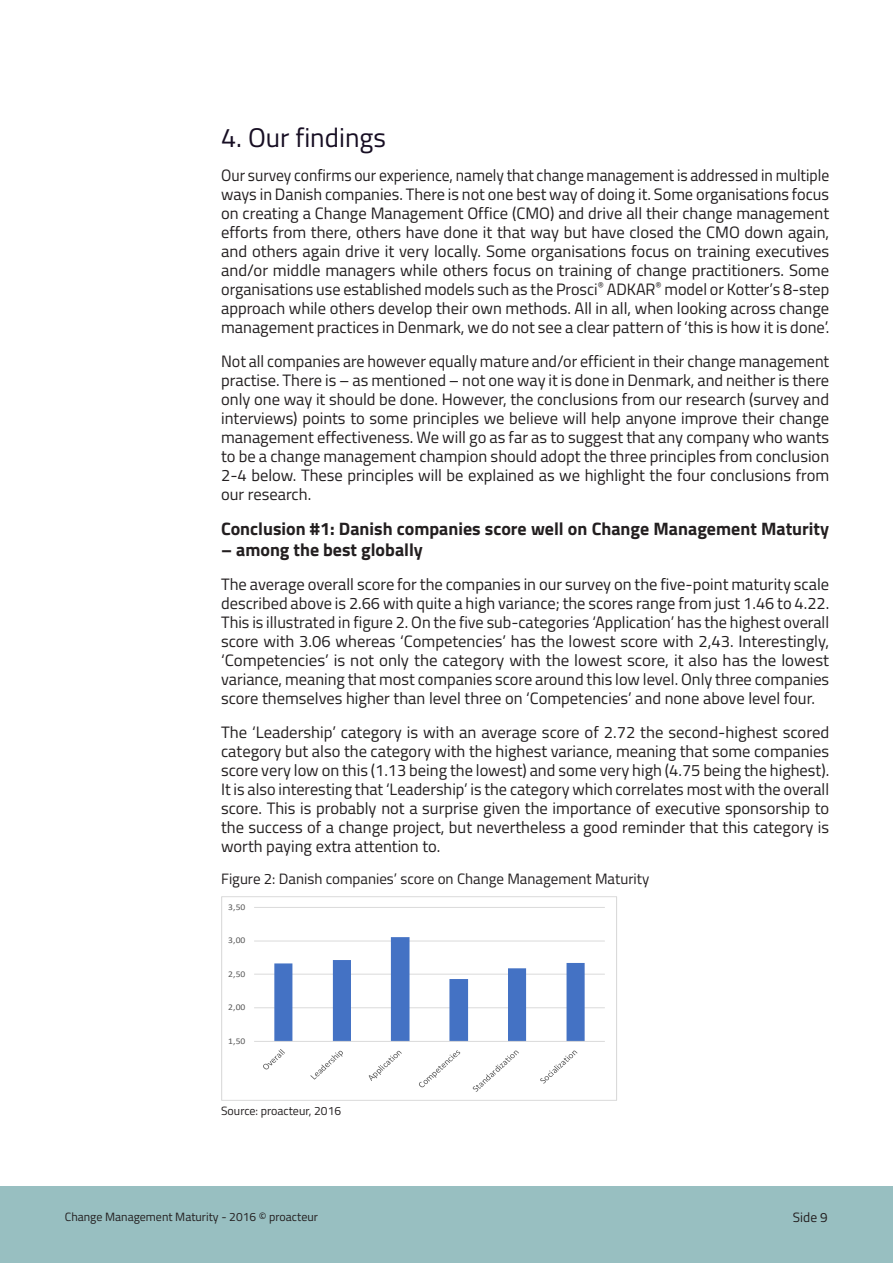
<style>
.page{position:relative;width:893px;height:1263px;background:#fff}
.page>*{position:absolute;margin:0;border:0;box-sizing:border-box;transform-origin:0 0}
.Overskrift{font:27px "Titillium Web";color:#170e23}
.List_Paragraph{font:700 18px "Titillium Web";color:#231f20}
.List_Paragraph-2{font:16.5px/18.9px "Titillium Web";color:#231f20;text-align:justify}
.List_Paragraph-3{font:16.5px/19px "Titillium Web";color:#231f20;text-align:justify;scale:.95 1}
.List_Paragraph-4{font:15px "Titillium Web";color:#231f20}
.t1{font:13.5px "Titillium Web";color:#231f20}
.List_Paragraph-5{font:12px "Titillium Web";color:#231f20}
.t2{font:8.7px "Calibri";letter-spacing:-.005em;color:#595959;scale:1.09 1}
</style>
<div class="page">
<div style="left:0;top:1186px;width:893px;height:77px;background:#98bfc1"></div>
<hr style="left:254px;top:1007px;width:351px;height:1px;background:#d9d9d9">
<hr style="left:254px;top:974px;width:351px;height:1px;background:#d9d9d9">
<hr style="left:254px;top:940px;width:351px;height:1px;background:#d9d9d9">
<hr style="left:254px;top:907px;width:351px;height:1px;background:#d9d9d9">
<svg style="left:274px;top:937px;width:311px;height:104px"></svg>
<hr style="left:254px;top:1041px;width:351px;height:1px;background:#d9d9d9">
<svg style="left:263px;top:1049px;width:22px;height:21px"></svg>
<svg style="left:310px;top:1050px;width:33px;height:30px"></svg>
<svg style="left:368px;top:1050px;width:34px;height:31px"></svg>
<svg style="left:419px;top:1050px;width:42px;height:38px"></svg>
<svg style="left:472px;top:1050px;width:47px;height:42px"></svg>
<svg style="left:540px;top:1050px;width:38px;height:34px"></svg>
<div style="left:221px;top:896px;width:396px;height:204px;border:1px solid #d9d9d9"></div>
<p class="Overskrift" style="left:221px;top:118px;width:166px">4. Our findings</p>
<p class="List_Paragraph-3" style="left:221px;top:165px;width:642px">Our survey confirms our experience, namely that change management is addressed in multiple ways in Danish companies. There is not one best way of doing it. Some organisations focus on creating a Change Management Office (CMO) and drive all their change management efforts from there, others have done it that way but have closed the CMO down again, and others again drive it very locally. Some organisations focus on training executives and/or middle managers while others focus on training of change practitioners. Some organisations use established models such as the Prosci<sup>®</sup> ADKAR<sup>®</sup> model or Kotter’s 8-step approach while others develop their own methods. All in all, when looking across change management practices in Denmark, we do not see a clear pattern of ‘this is how it is done’.</p>
<p class="List_Paragraph-2" style="left:221px;top:351px;width:610px">Not all companies are however equally mature and/or efficient in their change management practise. There is – as mentioned – not one way it is done in Denmark, and neither is there only one way it should be done. However, the conclusions from our research (survey and interviews) points to some principles we believe will help anyone improve their change management effectiveness. We will go as far as to suggest that any company who wants to be a change management champion should adopt the three principles from conclusion 2-4 below. These principles will be explained as we highlight the four conclusions from our research.</p>
<p class="List_Paragraph" style="left:221px;top:515px;width:609px">Conclusion #1: Danish companies score well on Change Management Maturity</p>
<p class="List_Paragraph" style="left:221px;top:536px;width:203px">– among the best globally</p>
<p class="List_Paragraph-2" style="left:221px;top:574px;width:610px">The average overall score for the companies in our survey on the five-point maturity scale described above is 2.66 with quite a high variance; the scores range from just 1.46 to 4.22.<br>This is illustrated in figure 2. On the five sub-categories ‘Application’ has the highest overall score with 3.06 whereas ‘Competencies’ has the lowest score with 2,43. Interestingly, ‘Competencies’ is not only the category with the lowest score, it also has the lowest variance, meaning that most companies score around this low level. Only three companies score themselves higher than level three on ‘Competencies’ and none above level four.</p>
<p class="List_Paragraph-2" style="left:221px;top:722px;width:610px">The ‘Leadership’ category is with an average score of 2.72 the second-highest scored category but also the category with the highest variance, meaning that some companies score very low on this (1.13 being the lowest) and some very high (4.75 being the highest).<br>It is also interesting that ‘Leadership’ is the category which correlates most with the overall score. This is probably not a surprise given the importance of executive sponsorship to the success of a change project, but nevertheless a good reminder that this category is worth paying extra attention to.</p>
<p class="List_Paragraph-4" style="left:221px;top:868px;width:430px">Figure 2: Danish companies’ score on Change Management Maturity</p>
<p class="t2" style="left:228px;top:901px;width:17px">3,50</p>
<p class="t2" style="left:228px;top:934px;width:17px">3,00</p>
<p class="t2" style="left:228px;top:968px;width:17px">2,50</p>
<p class="t2" style="left:228px;top:1001px;width:17px">2,00</p>
<p class="t2" style="left:228px;top:1035px;width:17px">1,50</p>
<p class="List_Paragraph-5" style="left:221px;top:1101px;width:121px">Source: proacteur, 2016</p>
<p class="List_Paragraph-5" style="left:65px;top:1208px;width:255px">Change Management Maturity - 2016 © proacteur</p>
<p class="t1" style="left:793px;top:1207px;width:36px">Side 9</p>
</div>
